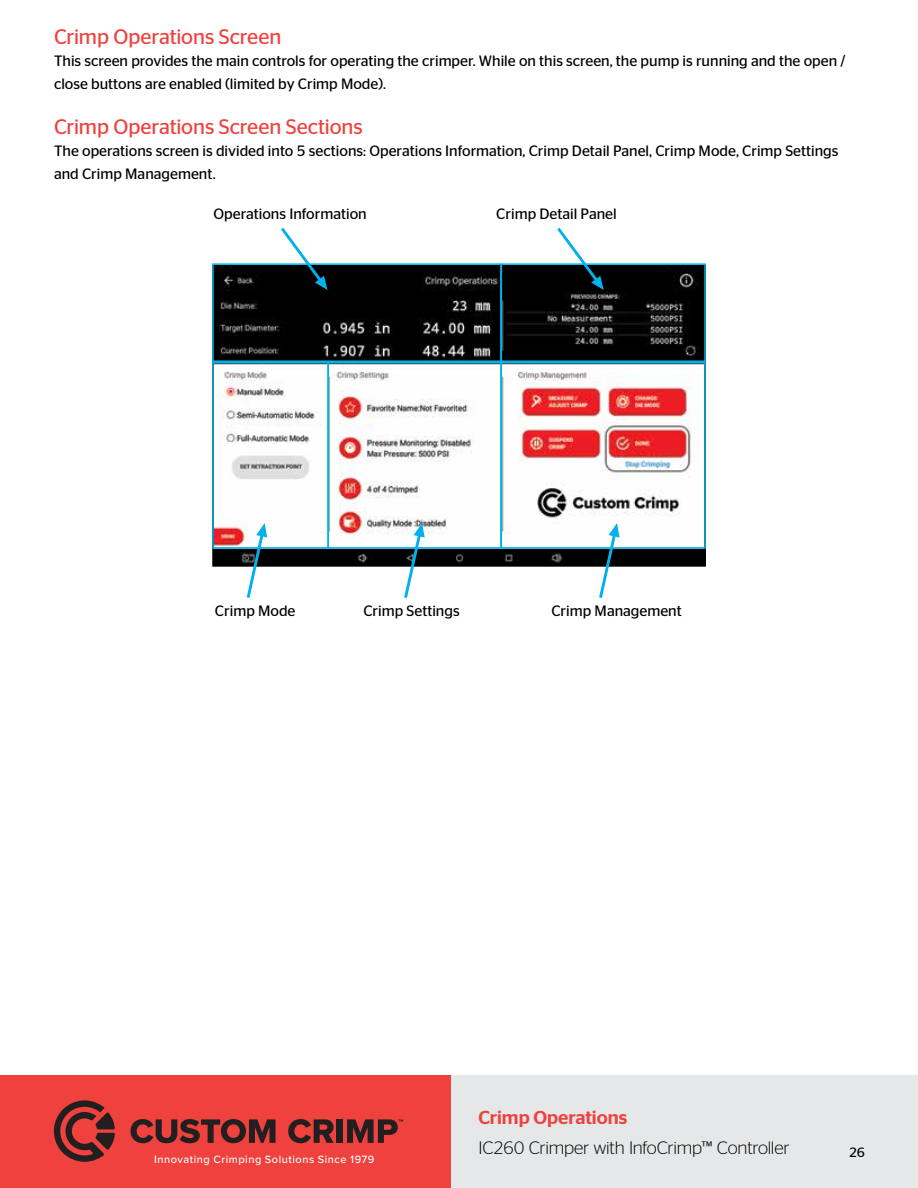
<style>
.page{position:relative;width:918px;height:1188px;background:#fff}
.page>*{position:absolute;margin:0;border:0;box-sizing:border-box;transform-origin:0 0}
.t1{font:21px "Continental Stag Sans";letter-spacing:-.005em;color:#ef413d}
.t2{font:500 18.75px "Continental Stag Sans";color:#ef413d}
.t3{font:300 18px "Continental Stag Sans";letter-spacing:-.015em;color:#000}
.t4{font:15px/22.5px "Continental Stag Sans";color:#000}
.t5{font:13.5px "Continental Stag Sans";color:#000}
.t6{font:500 10.95px "Proxima Nova";letter-spacing:.045em;color:#fff}
</style>
<div class="page">
<div style="left:256px;top:1076px;width:662px;height:112px;background:#e6e7e8"></div>
<div style="left:0;top:1076px;width:451px;height:112px;background:#ef413d"></div>
<svg style="left:53px;top:1100px;width:62px;height:62px"></svg>
<svg style="left:131px;top:1119px;width:145px;height:24px"></svg>
<svg style="left:288px;top:1119px;width:46px;height:24px"></svg>
<div style="left:337px;top:1119px;width:6px;height:24px;background:#231f20"></div>
<svg style="left:347px;top:1119px;width:56px;height:24px"></svg>
<img style="left:215px;top:268px;width:488px;height:296px">
<div style="left:212px;top:362px;width:117px;height:187px;border:2px solid #00b1eb"></div>
<div style="left:212px;top:263px;width:290px;height:99px;border:2px solid #00b1eb"></div>
<div style="left:501px;top:263px;width:205px;height:99px;border:2px solid #00b1eb"></div>
<div style="left:328px;top:362px;width:174px;height:187px;border:2px solid #00b1eb"></div>
<div style="left:501px;top:362px;width:205px;height:187px;border:2px solid #00b1eb"></div>
<svg style="left:281px;top:228px;width:47px;height:62px"></svg>
<svg style="left:557px;top:228px;width:47px;height:62px"></svg>
<svg style="left:247px;top:523px;width:20px;height:75px"></svg>
<svg style="left:404px;top:523px;width:21px;height:75px"></svg>
<svg style="left:599px;top:523px;width:21px;height:75px"></svg>
<h1 class="t1" style="left:54px;top:25px;width:229px">Crimp Operations Screen</h1>
<p class="t4" style="left:54px;top:50px;width:793px">This screen provides the main controls for operating the crimper. While on this screen, the pump is running and the open / close buttons are enabled (limited by Crimp Mode).</p>
<h1 class="t1" style="left:54px;top:115px;width:310px">Crimp Operations Screen Sections</h1>
<p class="t4" style="left:54px;top:140px;width:786px">The operations screen is divided into 5 sections: Operations Information, Crimp Detail Panel, Crimp Mode, Crimp Settings and Crimp Management.</p>
<p class="t4" style="left:214px;top:203px;width:155px">Operations Information</p>
<p class="t4" style="left:496px;top:203px;width:122px">Crimp Detail Panel</p>
<p class="t4" style="left:215px;top:599px;width:82px">Crimp Mode</p>
<p class="t4" style="left:363px;top:599px;width:98px">Crimp Settings</p>
<p class="t4" style="left:551px;top:599px;width:132px">Crimp Management</p>
<p class="t6" style="left:154px;top:1151px;width:222px">Innovating Crimping Solutions Since 1979</p>
<p class="t2" style="left:478px;top:1106px;width:150px">Crimp Operations</p>
<p class="t3" style="left:478px;top:1138px;width:313px">IC260 Crimper with InfoCrimp™ Controller</p>
<p class="t5" style="left:849px;top:1145px;width:17px">26</p>
</div>
